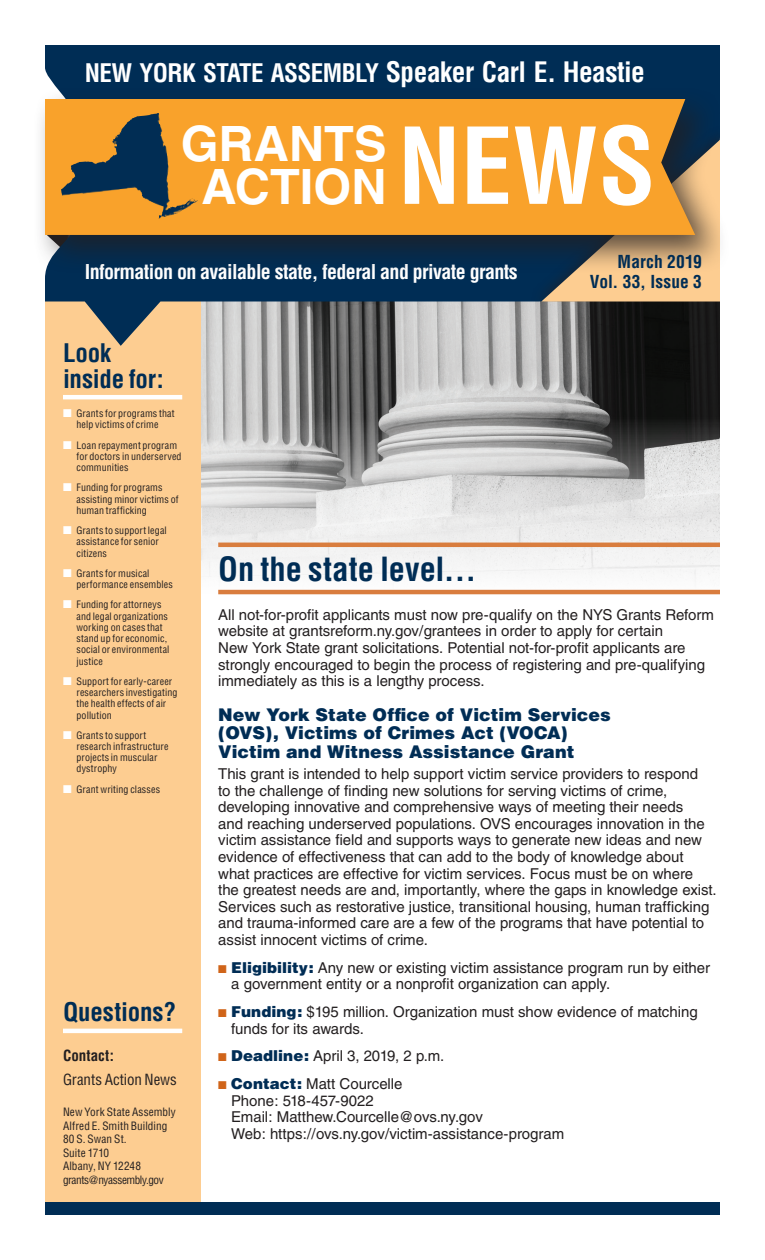
<style>
.page{position:relative;width:765px;height:1260px;background:#fff}
.page>*{position:absolute;margin:0;border:0;box-sizing:border-box;transform-origin:0 0}
.t1{font:700 condensed 103.12px "Helvetica";color:#fff}
.t2{font:700 48.75px/42.5px "Helvetica";color:#fff;text-align:center}
.t3{font:700 condensed 32.5px "Helvetica";color:#002d55}
.t4{font:700 condensed 25px "Helvetica";letter-spacing:-.02em;color:#fff}
.t5{font:700 condensed 25px/26.2px "Helvetica";letter-spacing:-.005em;color:#002d55}
.t6{font:700 condensed 20px "Helvetica";letter-spacing:-.03em;color:#fff}
.t7{font:900 17.5px/18.8px "Helvetica";color:#002d55}
.t8{font:700 condensed 17.5px/20px "Helvetica";letter-spacing:.005em;color:#002d55;text-align:right}
.t9{font:15px/16.5px "Helvetica";letter-spacing:-.005em;color:#231f20}
.t10{font:condensed 15px "Helvetica";letter-spacing:-.005em;color:#231f20}
.t11{font:700 condensed 15px "Helvetica";letter-spacing:.005em;color:#231f20}
.t12{font:condensed 11.25px/13.5px "Helvetica";letter-spacing:.005em;color:#231f20}
.t13{font:condensed 10px/11.2px "Helvetica";letter-spacing:.015em;color:#231f20}
.s1{font-size:27.5px}
.s2{color:#fff}
.s3{color:#d06419}
.s4{font-weight:900;color:#002d55}
</style>
<div class="page">
<img style="left:200px;top:346px;width:520px;height:253px">
<div style="left:45px;top:289px;width:155px;height:926px;background:#fdcd91"></div>
<svg style="left:45px;top:45px;width:675px;height:301px;background:#3b5266"></svg>
<svg style="left:541px;top:274px;width:179px;height:28px;background:#e4bc89"></svg>
<hr style="left:63px;top:395px;width:119px;height:4px;background:#fff">
<div style="left:33px;top:87px;width:698px;height:187px;background:#231f20;opacity:.75"></div>
<svg style="left:45px;top:99px;width:650px;height:136px;background:#e6992e"></svg>
<img style="left:121px;top:113px;width:36px;height:18px">
<hr style="left:63px;top:1029px;width:119px;height:4px;background:#fff">
<div style="left:45px;top:1202px;width:675px;height:13px;background:#002d55"></div>
<hr style="left:218px;top:543px;width:502px;height:4px;background:#d97d3e">
<hr style="left:218px;top:590px;width:502px;height:4px;background:#d97d3e">
<h3 class="t4" style="left:85px;top:58px;width:562px">NEW YORK STATE ASSEMBLY <span class="s1">Speaker Carl E. Heastie</span></h3>
<h1 class="t1" style="left:398px;top:102px;width:259px">NEWS</h1>
<h2 class="t2" style="left:181px;top:122px;width:207px">GRANTS<br>ACTION</h2>
<h3 class="t6" style="left:85px;top:259px;width:435px">Information on available state, federal and private grants</h3>
<p class="t8" style="left:590px;top:252px;width:114px">March 2019<br>Vol. 33, Issue 3</p>
<h3 class="t5" style="left:63px;top:339px;width:102px">Look inside for:</h3>
<p class="t13" style="left:63px;top:408px;width:113px;text-align:center"><span class="s2">■</span> Grants for programs that help victims of crime</p>
<p class="t13" style="left:77px;top:439px;width:107px;text-indent:-13px"><span class="s2">■</span> Loan repayment program for doctors in underserved communities</p>
<p class="t13" style="left:77px;top:482px;width:104px;text-indent:-13px"><span class="s2">■</span> Funding for programs assisting minor victims of human trafficking</p>
<p class="t13" style="left:77px;top:525px;width:92px;text-indent:-13px"><span class="s2">■</span> Grants to support legal assistance for senior citizens</p>
<p class="t13" style="left:77px;top:567px;width:98px;text-indent:-13px"><span class="s2">■</span> Grants for musical performance ensembles</p>
<p class="t13" style="left:77px;top:599px;width:94px;text-indent:-13px"><span class="s2">■</span> Funding for attorneys and legal organizations working on cases that stand up for economic, social or environmental justice</p>
<p class="t13" style="left:77px;top:675px;width:102px;text-indent:-13px"><span class="s2">■</span> Support for early-career researchers investigating the health effects of air pollution</p>
<p class="t13" style="left:77px;top:729px;width:94px;text-indent:-13px"><span class="s2">■</span> Grants to support research infrastructure projects in muscular dystrophy</p>
<p class="t13" style="left:63px;top:783px;width:99px"><span class="s2">■</span> Grant writing classes</p>
<h3 class="t5" style="left:63px;top:999px;width:115px">Questions?</h3>
<p class="t11" style="left:63px;top:1046px;width:52px">Contact:</p>
<p class="t10" style="left:63px;top:1070px;width:115px">Grants Action News</p>
<p class="t12" style="left:63px;top:1105px;width:114px">New York State Assembly<br>Alfred E. Smith Building<br>80 S. Swan St.<br>Suite 1710<br>Albany, NY 12248 grants@nyassembly.gov</p>
<h3 class="t3" style="left:218px;top:549px;width:259px">On the state level…</h3>
<p class="t9" style="left:218px;top:606px;width:497px">All not-for-profit applicants must now pre-qualify on the NYS Grants Reform website at grantsreform.ny.gov/grantees in order to apply for certain<br>New York State grant solicitations. Potential not-for-profit applicants are strongly encouraged to begin the process of registering and pre-qualifying immediately as this is a lengthy process.</p>
<p class="t7" style="left:218px;top:705px;width:394px">New York State Office of Victim Services (OVS), Victims of Crimes Act (VOCA)<br>Victim and Witness Assistance Grant</p>
<p class="t9" style="left:218px;top:766px;width:500px">This grant is intended to help support victim service providers to respond<br>to the challenge of finding new solutions for serving victims of crime, developing innovative and comprehensive ways of meeting their needs<br>and reaching underserved populations. OVS encourages innovation in the victim assistance field and supports ways to generate new ideas and new evidence of effectiveness that can add to the body of knowledge about what practices are effective for victim services. Focus must be on where the greatest needs are and, importantly, where the gaps in knowledge exist.<br>Services such as restorative justice, transitional housing, human trafficking and trauma-informed care are a few of the programs that have potential to assist innocent victims of crime.</p>
<p class="t9" style="left:231px;top:959px;width:480px;text-indent:-13px"><span class="s3">■</span> <span class="s4">Eligibility:</span> Any new or existing victim assistance program run by either a government entity or a nonprofit organization can apply.</p>
<p class="t9" style="left:231px;top:1003px;width:468px;text-indent:-13px"><span class="s3">■</span> <span class="s4">Funding:</span> $195 million. Organization must show evidence of matching funds for its awards.</p>
<p class="t9" style="left:218px;top:1048px;width:228px"><span class="s3">■</span> <span class="s4">Deadline:</span> April 3, 2019, 2 p.m.</p>
<p class="t9" style="left:231px;top:1076px;width:334px;text-indent:-13px"><span class="s3">■</span> <span class="s4">Contact:</span> Matt Courcelle<br>Phone: 518-457-9022<br>Email: Matthew.Courcelle@ovs.ny.gov<br>Web: https://ovs.ny.gov/victim-assistance-program</p>
</div>
